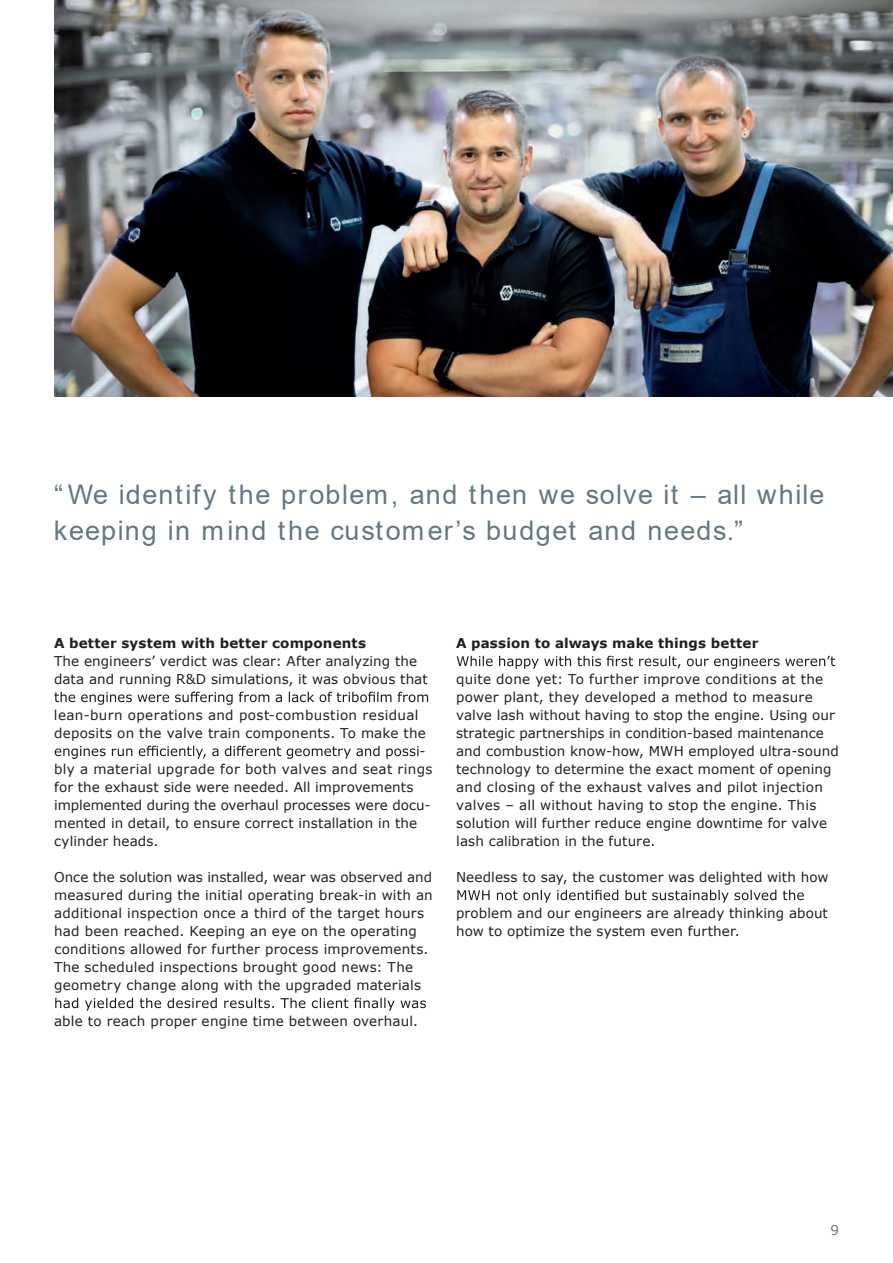
<style>
.page{position:relative;width:893px;height:1263px;background:#fff}
.page>*{position:absolute;margin:0;border:0;box-sizing:border-box;transform-origin:0 0}
.t1{font:27px/36px "Arial";letter-spacing:.055em;color:#647882}
.t2{font:13.5px/18px "Verdana";letter-spacing:.01em;color:#231f20}
.t3{font:700 13.5px "Verdana";letter-spacing:.015em;color:#231f20}
.t4{font:13.5px "Verdana";color:#647882}
</style>
<div class="page">
<img style="left:54px;top:0;width:839px;height:396px">
<svg style="left:457px;top:656px;width:378px;height:13px"></svg>
<svg style="left:457px;top:890px;width:347px;height:13px"></svg>
<svg style="left:54px;top:692px;width:374px;height:13px"></svg>
<svg style="left:55px;top:746px;width:364px;height:13px"></svg>
<svg style="left:55px;top:998px;width:371px;height:13px"></svg>
<h1 class="t1" style="left:54px;top:476px;width:772px">“ We identify the problem, and then we solve it – all while keeping in mind the customer’s budget and needs.”</h1>
<p class="t3" style="left:54px;top:633px;width:314px">A better system with better components</p>
<p class="t2" style="left:54px;top:652px;width:375px">The engineers’ verdict was clear: After analyzing the data and running R&amp;D simulations, it was obvious that</p>
<p class="t2" style="left:54px;top:706px;width:366px">lean-burn operations and post-combustion residual</p>
<p class="t2" style="left:54px;top:724px;width:373px">deposits on the valve train components. To make the</p>
<p class="t2" style="left:419px;top:742px;width:8px">-</p>
<p class="t2" style="left:54px;top:760px;width:380px">bly a material upgrade for both valves and seat rings</p>
<p class="t2" style="left:54px;top:778px;width:361px">for the exhaust side were needed. All improvements</p>
<p class="t2" style="left:54px;top:796px;width:378px">implemented during the overhaul processes were docu-</p>
<p class="t2" style="left:54px;top:814px;width:365px">mented in detail, to ensure correct installation in the</p>
<p class="t2" style="left:54px;top:832px;width:106px">cylinder heads.</p>
<p class="t2" style="left:54px;top:868px;width:380px">Once the solution was installed, wear was observed and measured during the initial operating break-in with an additional inspection once a third of the target hours had been reached. Keeping an eye on the operating conditions allowed for further process improvements.<br>The scheduled inspections brought good news: The geometry change along with the upgraded materials</p>
<p class="t2" style="left:54px;top:1012px;width:365px">able to reach proper engine time between overhaul.</p>
<p class="t3" style="left:456px;top:634px;width:304px">A passion to always make things better</p>
<p class="t2" style="left:456px;top:670px;width:384px">quite done yet: To further improve conditions at the power plant, they developed a method to measure valve lash without having to stop the engine. Using our strategic partnerships in condition-based maintenance and combustion know-how, MWH employed ultra- sound technology to determine the exact moment of opening and closing of the exhaust valves and pilot injection valves – all without having to stop the engine. This solution will further reduce engine downtime for valve lash calibration in the future.</p>
<p class="t2" style="left:456px;top:868px;width:374px">Needless to say, the customer was delighted with how</p>
<p class="t2" style="left:456px;top:904px;width:373px">problem and our engineers are already thinking about how to optimize the system even further.</p>
<p class="t4" style="left:830px;top:1221px;width:10px">9</p>
</div>
